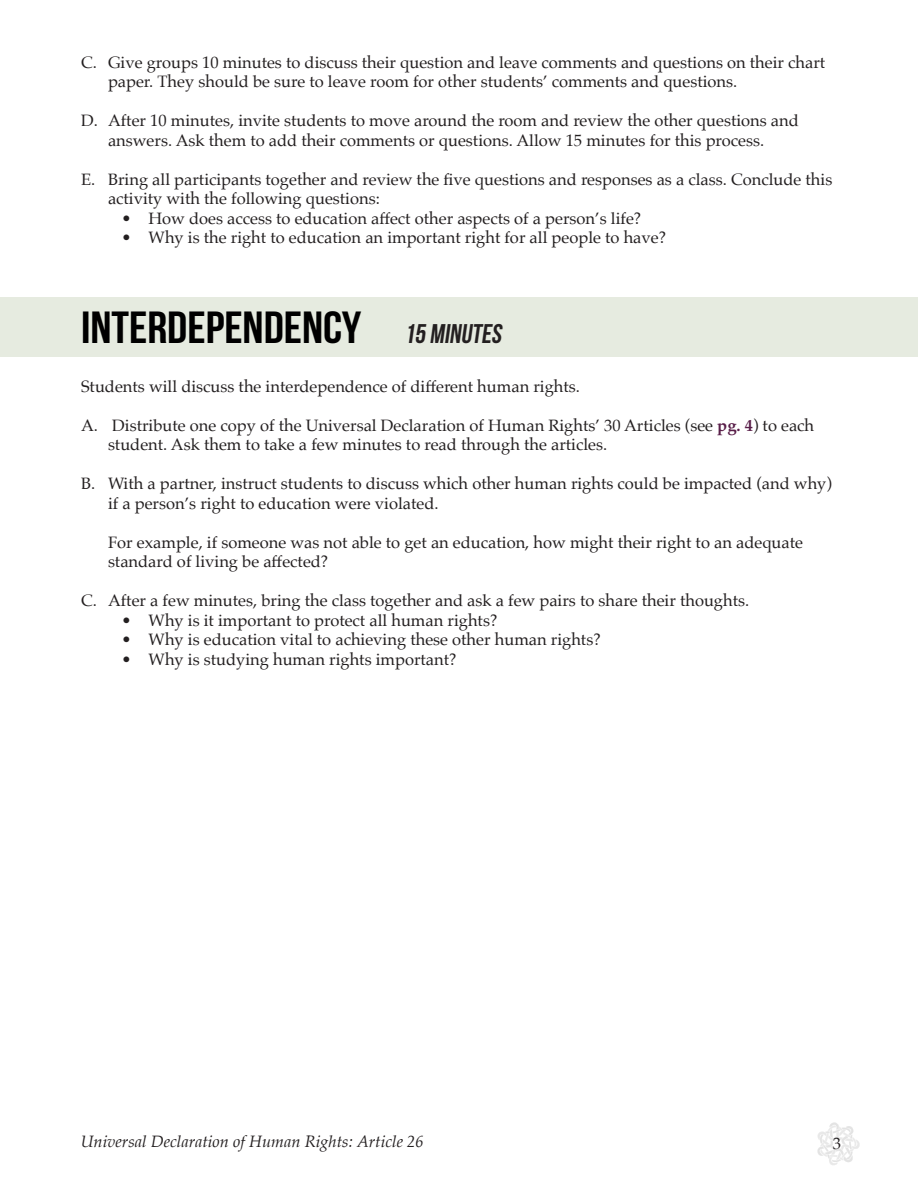
<style>
.page{position:relative;width:918px;height:1188px;background:#fff}
.page>*{position:absolute;margin:0;border:0;box-sizing:border-box;transform-origin:0 0}
.Activity_Header{font:700 45px "Bebas Neue";color:#000;scale:1.1 1}
.Length__Black__Italic{font:27px "Bebas Neue";color:#231f20}
.Body_Paragraph{font:16.5px/19.5px "Palatino";color:#231f20}
.t1{font:italic 16.5px "Palatino";color:#231f20}
.s1{font-weight:700;color:#591e49}
</style>
<div class="page">
<img style="left:817px;top:1122px;width:43px;height:43px">
<div style="left:0;top:297px;width:918px;height:59px;background:#e6ebe0"></div>
<p class="Body_Paragraph" style="left:108px;top:52px;width:719px;text-indent:-27px">C. Give groups 10 minutes to discuss their question and leave comments and questions on their chart paper. They should be sure to leave room for other students’ comments and questions.</p>
<p class="Body_Paragraph" style="left:81px;top:111px;width:719px;text-align:center">D. After 10 minutes, invite students to move around the room and review the other questions and answers. Ask them to add their comments or questions. Allow 15 minutes for this process.</p>
<p class="Body_Paragraph" style="left:108px;top:169px;width:726px;text-indent:-27px">E. Bring all participants together and review the five questions and responses as a class. Conclude this activity with the following questions:</p>
<p class="Body_Paragraph" style="left:122px;top:208px;width:521px">• How does access to education affect other aspects of a person’s life?</p>
<p class="Body_Paragraph" style="left:122px;top:228px;width:546px">• Why is the right to education an important right for all people to have?</p>
<p class="Activity_Header" style="left:81px;top:303px;width:256px">INTERDEPENDENCY</p>
<p class="Length__Black__Italic" style="left:404px;top:319px;width:103px">15 MINUTES</p>
<p class="Body_Paragraph" style="left:81px;top:376px;width:500px">Students will discuss the interdependence of different human rights.</p>
<p class="Body_Paragraph" style="left:108px;top:415px;width:708px;text-indent:-27px">A. Distribute one copy of the Universal Declaration of Human Rights’ 30 Articles (see <span class="s1">pg. 4</span>) to each student. Ask them to take a few minutes to read through the articles.</p>
<p class="Body_Paragraph" style="left:108px;top:474px;width:725px;text-indent:-27px">B. With a partner, instruct students to discuss which other human rights could be impacted (and why) if a person’s right to education were violated.</p>
<p class="Body_Paragraph" style="left:108px;top:532px;width:697px">For example, if someone was not able to get an education, how might their right to an adequate standard of living be affected?</p>
<p class="Body_Paragraph" style="left:81px;top:591px;width:670px">C. After a few minutes, bring the class together and ask a few pairs to share their thoughts.</p>
<p class="Body_Paragraph" style="left:122px;top:610px;width:377px">• Why is it important to protect all human rights?</p>
<p class="Body_Paragraph" style="left:122px;top:630px;width:481px">• Why is education vital to achieving these other human rights?</p>
<p class="Body_Paragraph" style="left:122px;top:649px;width:337px">• Why is studying human rights important?</p>
<p class="t1" style="left:81px;top:1128px;width:345px">Universal Declaration of Human Rights: Article 26</p>
<p class="Body_Paragraph" style="left:833px;top:1134px;width:10px">3</p>
</div>
